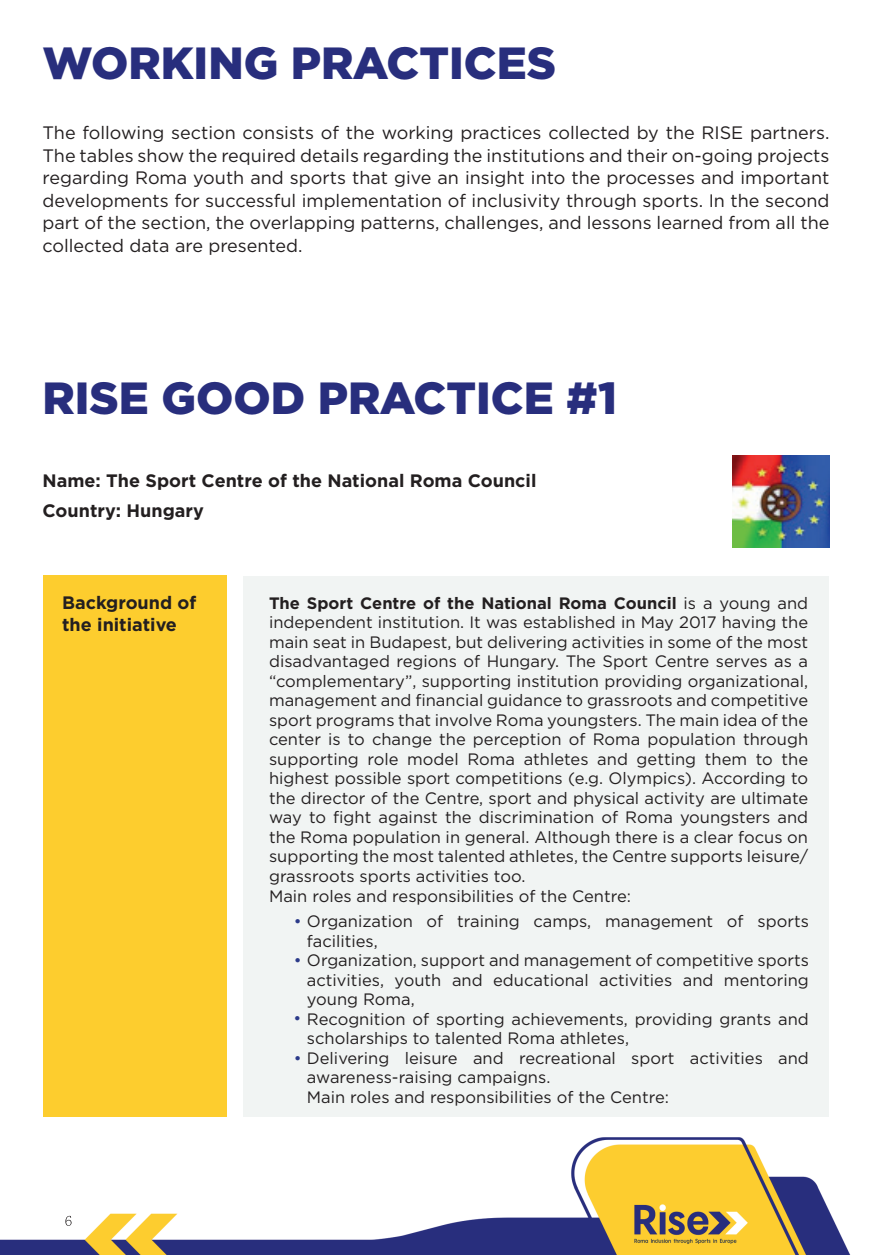
<style>
.page{position:relative;width:872px;height:1255px;background:#fff}
.page>*{position:absolute;margin:0;border:0;box-sizing:border-box;transform-origin:0 0}
.t1{font:900 45px "Gotham";color:#282e7d}
.t2{font:18px/22.5px "Gotham";color:#231f20;text-align:justify}
.t3{font:700 18px/30px "Gotham";color:#231f20}
.t4{font:16.5px/19.5px "Gotham";color:#231f20}
.s1{font-weight:700}
.s2{color:#2b3a89}
</style>
<div class="page">
<img style="left:0;top:1137px;width:850px;height:117px">
<svg style="left:65px;top:1215px;width:7px;height:10px"></svg>
<div style="left:243px;top:576px;width:586px;height:540px;background:#f1f4f3"></div>
<div style="left:43px;top:575px;width:183px;height:541px;background:#fdcd2e"></div>
<img style="left:732px;top:455px;width:97px;height:93px">
<h1 class="t1" style="left:43px;top:32px;width:515px">WORKING PRACTICES</h1>
<p class="t2" style="left:43px;top:121px;width:788px">The following section consists of the working practices collected by the RISE partners.<br>The tables show the required details regarding the institutions and their on-going projects regarding Roma youth and sports that give an insight into the processes and important developments for successful implementation of inclusivity through sports. In the second part of the section, the overlapping patterns, challenges, and lessons learned from all the collected data are presented.</p>
<h1 class="t1" style="left:43px;top:367px;width:576px">RISE GOOD PRACTICE #1</h1>
<p class="t3" style="left:43px;top:465px;width:495px">Name: The Sport Centre of the National Roma Council<br>Country: Hungary</p>
<p class="t3" style="left:62px;top:591px;width:136px;line-height:22.5px">Background of the initiative</p>
<p class="t4" style="left:269px;top:593px;width:540px"><span class="s1">The Sport Centre of the National Roma Council</span> is a young and independent institution. It was established in May 2017 having the main seat in Budapest, but delivering activities in some of the most disadvantaged regions of Hungary. The Sport Centre serves as a “complementary”, supporting institution providing organizational, management and financial guidance to grassroots and competitive sport programs that involve Roma youngsters. The main idea of the center is to change the perception of Roma population through supporting role model Roma athletes and getting them to the highest possible sport competitions (e.g. Olympics). According to the director of the Centre, sport and physical activity are ultimate way to fight against the discrimination of Roma youngsters and the Roma population in general. Although there is a clear focus on supporting the most talented athletes, the Centre supports leisure/ grassroots sports activities too.<br>Main roles and responsibilities of the Centre:</p>
<p class="t4" style="left:307px;top:911px;width:503px;text-indent:-13px"><span class="s2">•</span> Organization of training camps, management of sports facilities,</p>
<p class="t4" style="left:307px;top:950px;width:503px;text-align:justify;text-indent:-13px"><span class="s2">•</span> Organization, support and management of competitive sports activities, youth and educational activities and mentoring young Roma,</p>
<p class="t4" style="left:307px;top:1008px;width:503px;text-indent:-13px"><span class="s2">•</span> Recognition of sporting achievements, providing grants and scholarships to talented Roma athletes,</p>
<p class="t4" style="left:307px;top:1047px;width:503px;text-indent:-13px"><span class="s2">•</span> Delivering leisure and recreational sport activities and awareness-raising campaigns.<br>Main roles and responsibilities of the Centre:</p>
</div>
